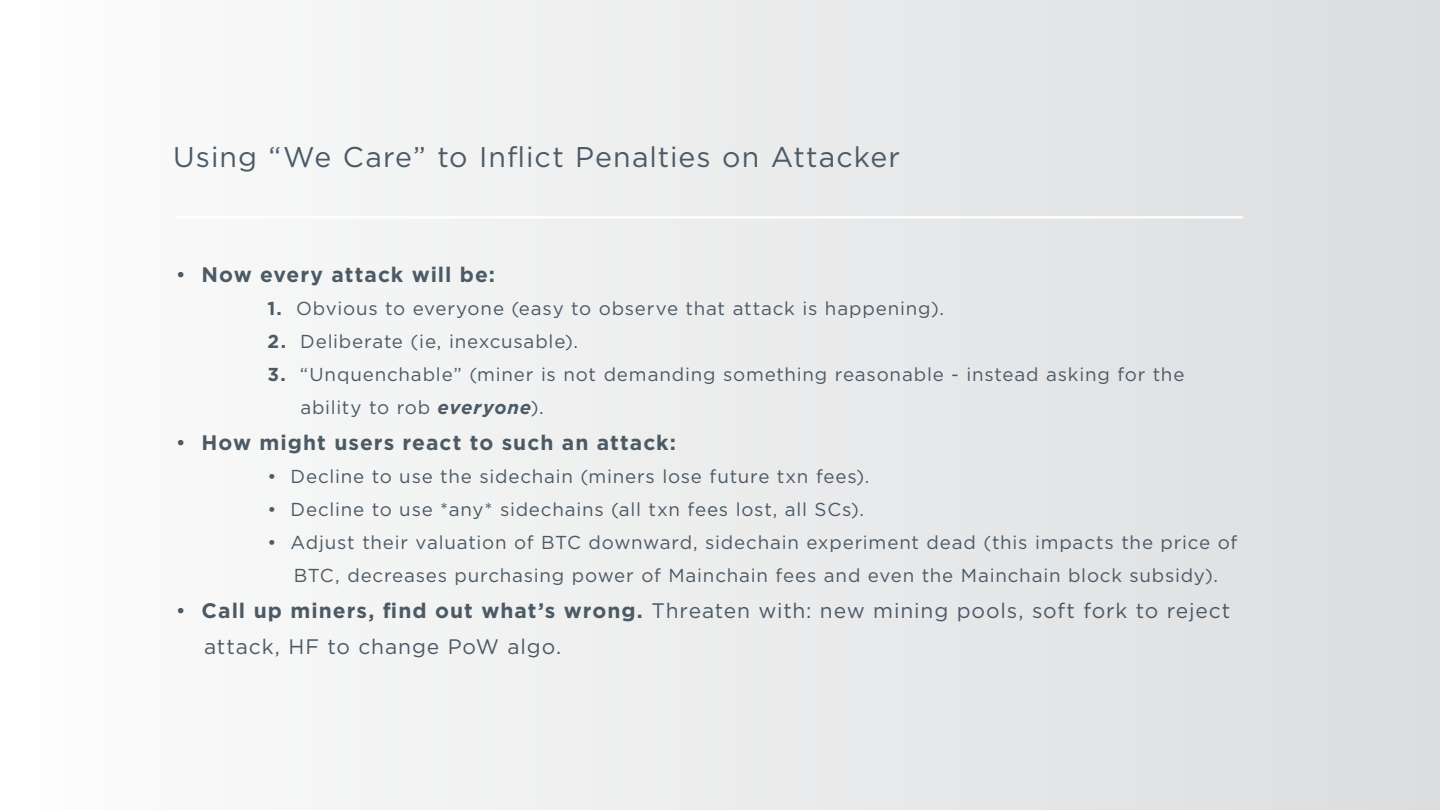
<style>
.page{position:relative;width:1440px;height:810px;background:#fff}
.page>*{position:absolute;margin:0;border:0;box-sizing:border-box;transform-origin:0 0}
.t1{font:28.5px "Gotham";letter-spacing:.04em;color:#4c5a66}
.t2{font:21px/36px "Gotham";letter-spacing:.04em;color:#4c5a66}
.t3{font:700 21px "Gotham";letter-spacing:.05em;color:#4c5a66}
.t4{font:18.75px/33px "Gotham";letter-spacing:.04em;color:#4c5a66}
.s1{font-weight:400}
.s2{font-weight:700}
.s3{font-weight:700;font-style:italic}
</style>
<div class="page">
<div style="left:0;top:1px;width:1440px;height:809px;background:linear-gradient(to right,#fdfdfd,#dcddde)"></div>
<hr style="left:177px;top:216px;width:1066px;height:2px;background:#fff">
<h1 class="t1" style="left:173px;top:139px;width:728px">Using “We Care” to Inflict Penalties on Attacker</h1>
<p class="t3" style="left:176px;top:260px;width:321px"><span class="s1">•</span> Now every attack will be:</p>
<p class="t4" style="left:268px;top:291px;width:678px"><span class="s2">1.</span> Obvious to everyone (easy to observe that attack is happening).</p>
<p class="t4" style="left:268px;top:324px;width:312px"><span class="s2">2.</span> Deliberate (ie, inexcusable).</p>
<p class="t4" style="left:300px;top:357px;width:886px;text-indent:-33px"><span class="s2">3.</span> “Unquenchable” (miner is not demanding something reasonable - instead asking for the ability to rob <span class="s3">everyone</span>).</p>
<p class="t3" style="left:176px;top:428px;width:502px"><span class="s1">•</span> How might users react to such an attack:</p>
<p class="t4" style="left:268px;top:459px;width:603px">• Decline to use the sidechain (miners lose future txn fees).</p>
<p class="t4" style="left:268px;top:492px;width:598px">• Decline to use *any* sidechains (all txn fees lost, all SCs).</p>
<p class="t4" style="left:268px;top:525px;width:971px;text-align:center">• Adjust their valuation of BTC downward, sidechain experiment dead (this impacts the price of<br>BTC, decreases purchasing power of Mainchain fees and even the Mainchain block subsidy).</p>
<p class="t2" style="left:204px;top:592px;width:1028px;text-indent:-28px">• <span class="s2">Call up miners, find out what’s wrong.</span> Threaten with: new mining pools, soft fork to reject attack, HF to change PoW algo.</p>
</div>
